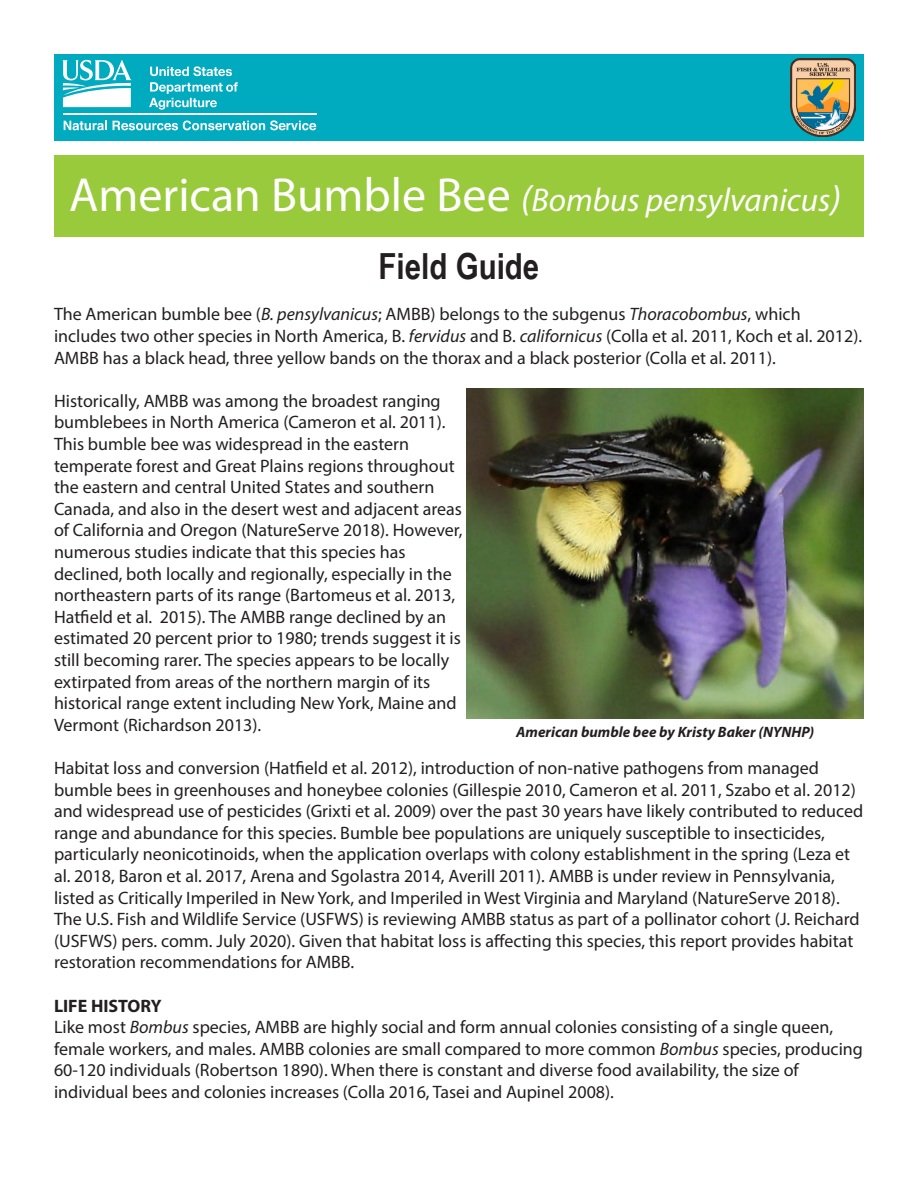
<style>
.page{position:relative;width:918px;height:1188px;background:#fff}
.page>*{position:absolute;margin:0;border:0;box-sizing:border-box;transform-origin:0 0}
.t1{font:700 36px "Arial Narrow";color:#231f20}
.t2{font:italic 33px "Myriad Pro";color:#fff}
.t3{font:18px/21.6px "Myriad Pro";color:#231f20}
.t4{font:700 18px "Myriad Pro";color:#231f20}
.t5{font:italic 700 15px "Myriad Pro";color:#231f20}
.s1{font-style:normal;font-size:48px}
.s2{font-size:37.5px}
.s3{font-style:italic}
</style>
<div class="page">
<div style="left:54px;top:155px;width:810px;height:82px;background:#99ca3b"></div>
<div style="left:54px;top:54px;width:810px;height:86px;background:#00abc0"></div>
<svg style="left:62px;top:60px;width:70px;height:47px"></svg>
<svg style="left:149px;top:82px;width:89px;height:28px"></svg>
<svg style="left:150px;top:66px;width:82px;height:10px"></svg>
<svg style="left:64px;top:121px;width:43px;height:9px"></svg>
<svg style="left:113px;top:120px;width:203px;height:10px"></svg>
<hr style="left:63px;top:114px;width:254px;height:1px;background:#fff">
<img style="left:791px;top:59px;width:65px;height:78px">
<img style="left:467px;top:388px;width:397px;height:331px">
<p class="t2" style="left:69px;top:179px;width:774px"><span class="s1">American Bumble Bee</span> <span class="s2">(</span>Bombus pensylvanicus<span class="s2">)</span></p>
<p class="t1" style="left:379px;top:239px;width:162px">Field Guide</p>
<p class="t3" style="left:54px;top:303px;width:810px">The American bumble bee (<span class="s3">B. pensylvanicus</span>; AMBB) belongs to the subgenus <span class="s3">Thoracobombus</span>, which includes two other species in North America, B. <span class="s3">fervidus</span> and B. <span class="s3">californicus</span> (Colla et al. 2011, Koch et al. 2012).<br>AMBB has a black head, three yellow bands on the thorax and a black posterior (Colla et al. 2011).</p>
<p class="t3" style="left:54px;top:390px;width:410px">Historically, AMBB was among the broadest ranging bumblebees in North America (Cameron et al. 2011).<br>This bumble bee was widespread in the eastern temperate forest and Great Plains regions throughout the eastern and central United States and southern Canada, and also in the desert west and adjacent areas of California and Oregon (NatureServe 2018). However, numerous studies indicate that this species has declined, both locally and regionally, especially in the northeastern parts of its range (Bartomeus et al. 2013, Hatfield et al. 2015). The AMBB range declined by an estimated 20 percent prior to 1980; trends suggest it is still becoming rarer. The species appears to be locally extirpated from areas of the northern margin of its historical range extent including New York, Maine and Vermont (Richardson 2013).</p>
<p class="t3" style="left:54px;top:757px;width:811px">Habitat loss and conversion (Hatfield et al. 2012), introduction of non-native pathogens from managed bumble bees in greenhouses and honeybee colonies (Gillespie 2010, Cameron et al. 2011, Szabo et al. 2012) and widespread use of pesticides (Grixti et al. 2009) over the past 30 years have likely contributed to reduced range and abundance for this species. Bumble bee populations are uniquely susceptible to insecticides, particularly neonicotinoids, when the application overlaps with colony establishment in the spring (Leza et al. 2018, Baron et al. 2017, Arena and Sgolastra 2014, Averill 2011). AMBB is under review in Pennsylvania, listed as Critically Imperiled in New York, and Imperiled in West Virginia and Maryland (NatureServe 2018).<br>The U.S. Fish and Wildlife Service (USFWS) is reviewing AMBB status as part of a pollinator cohort (J. Reichard (USFWS) pers. comm. July 2020). Given that habitat loss is affecting this species, this report provides habitat restoration recommendations for AMBB.</p>
<p class="t4" style="left:54px;top:994px;width:109px">LIFE HISTORY</p>
<p class="t3" style="left:54px;top:1016px;width:810px">Like most <span class="s3">Bombus</span> species, AMBB are highly social and form annual colonies consisting of a single queen, female workers, and males. AMBB colonies are small compared to more common <span class="s3">Bombus</span> species, producing 60-120 individuals (Robertson 1890). When there is constant and diverse food availability, the size of individual bees and colonies increases (Colla 2016, Tasei and Aupinel 2008).</p>
<p class="t5" style="left:516px;top:722px;width:300px">American bumble bee by Kristy Baker (NYNHP)</p>
</div>
